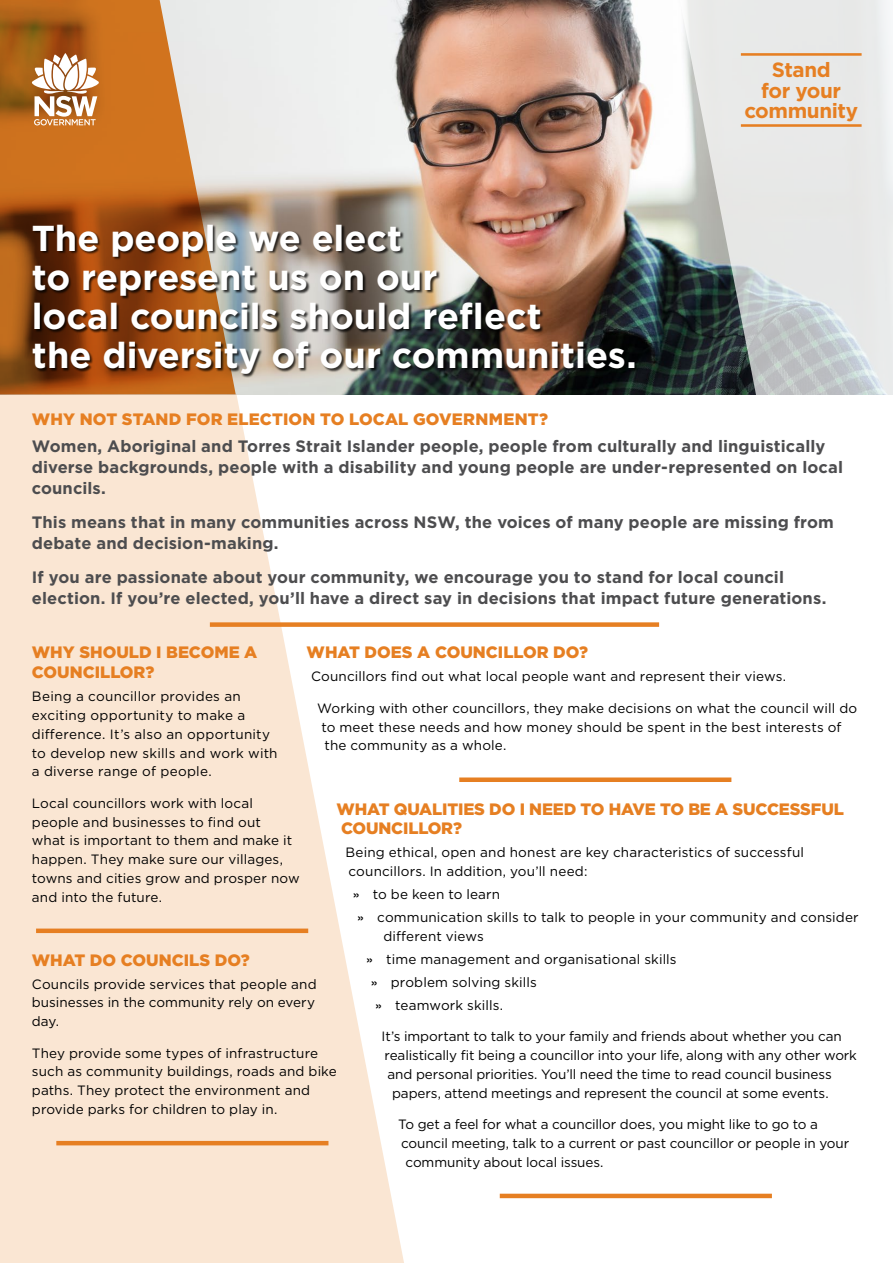
<style>
.page{position:relative;width:893px;height:1263px;background:#fff}
.page>*{position:absolute;margin:0;border:0;box-sizing:border-box;transform-origin:0 0}
._4_Body{font:700 36px/39px "Gotham";color:#fff}
._4_Body-2{font:700 20.55px/20.5px "Gotham";letter-spacing:-.02em;color:#e67f22;text-align:center}
._4_Body-3{font:700 16.5px/21px "Gotham";letter-spacing:.005em;color:#4d4d4f}
._4_Body-4{font:900 16.5px/19.8px "Gotham";color:#e67f22}
._4_Body-5{font:13.5px/18.8px "Gotham";letter-spacing:.005em;color:#000}
._5_Bullets{font:13.5px/18.8px "Gotham";letter-spacing:.01em;color:#000}
._4_Body_Before_Bulle{font:13.5px/18.8px "Gotham";letter-spacing:.01em;color:#000}
._5_Bullets_Final{font:13.5px "Gotham";letter-spacing:.01em;color:#000}
.s1{font-family:"Helvetica Neue LT Std";font-weight:500}
</style>
<div class="page">
<img style="left:236px;top:0;width:433px;height:394px">
<svg style="left:0;top:394px;width:422px;height:869px;fill:#fae6d3"></svg>
<div style="left:459px;top:777px;width:272px;height:5px;background:#e67f22"></div>
<hr style="left:500px;top:1194px;width:272px;height:4px;background:#e67f22">
<svg style="left:0;top:0;width:236px;height:394px;background:#c17e42"></svg>
<svg style="left:669px;top:0;width:224px;height:395px;background:#cbcece"></svg>
<div style="left:36px;top:928px;width:272px;height:5px;background:#e67f22"></div>
<hr style="left:56px;top:1141px;width:272px;height:4px;background:#e67f22">
<div style="left:210px;top:622px;width:449px;height:5px;background:#e67f22"></div>
<div style="left:33px;top:224px;width:605px;height:154px;background:#000;opacity:.75"></div>
<svg style="left:32px;top:53px;width:67px;height:72px"></svg>
<hr style="left:741px;top:53px;width:121px;height:3px;background:#e67f22">
<hr style="left:741px;top:124px;width:121px;height:3px;background:#e67f22">
<p class="_4_Body-2" style="left:744px;top:60px;width:115px">Stand<br>for your community</p>
<p class="_4_Body" style="left:32px;top:218px;width:606px">The people we elect<br>to represent us on our<br>local councils should reflect<br>the diversity of our communities.</p>
<p class="_4_Body-4" style="left:32px;top:409px;width:518px">WHY NOT STAND FOR ELECTION TO LOCAL GOVERNMENT?</p>
<p class="_4_Body-3" style="left:32px;top:436px;width:813px">Women, Aboriginal and Torres Strait Islander people, people from culturally and linguistically diverse backgrounds, people with a disability and young people are under-represented on local councils.</p>
<p class="_4_Body-3" style="left:32px;top:511px;width:804px">This means that in many communities across NSW, the voices of many people are missing from debate and decision-making.</p>
<p class="_4_Body-3" style="left:32px;top:566px;width:796px">If you are passionate about your community, we encourage you to stand for local council election. If you’re elected, you’ll have a direct say in decisions that impact future generations.</p>
<h3 class="_4_Body-4" style="left:307px;top:642px;width:283px">WHAT DOES A COUNCILLOR DO?</h3>
<p class="_4_Body-5" style="left:311px;top:667px;width:476px">Councillors find out what local people want and represent their views.</p>
<p class="_4_Body-5" style="left:322px;top:698px;width:537px;text-indent:-4px">Working with other councillors, they make decisions on what the council will do to meet these needs and how money should be spent in the best interests of the community as a whole.</p>
<h3 class="_4_Body-4" style="left:32px;top:642px;width:227px">WHY SHOULD I BECOME A<br>COUNCILLOR?</h3>
<p class="_4_Body-5" style="left:32px;top:687px;width:247px">Being a councillor provides an exciting opportunity to make a difference. It’s also an opportunity to develop new skills and work with a diverse range of people.</p>
<p class="_4_Body-5" style="left:32px;top:793px;width:269px">Local councillors work with local people and businesses to find out<br>what is important to them and make it happen. They make sure our villages, towns and cities grow and prosper now and into the future.</p>
<h3 class="_4_Body-4" style="left:337px;top:798px;width:509px">WHAT QUALITIES DO I NEED TO HAVE TO BE A SUCCESSFUL<br>COUNCILLOR?</h3>
<p class="_4_Body_Before_Bulle" style="left:346px;top:843px;width:460px">Being ethical, open and honest are key characteristics of successful councillors. In addition, you’ll need:</p>
<p class="_5_Bullets" style="left:353px;top:885px;width:149px"><span class="s1">»</span> to be keen to learn</p>
<p class="_5_Bullets" style="left:383px;top:908px;width:477px;text-indent:-26px"><span class="s1">»</span> communication skills to talk to people in your community and consider different views</p>
<p class="_5_Bullets" style="left:367px;top:949px;width:312px"><span class="s1">»</span> time management and organisational skills</p>
<p class="_5_Bullets" style="left:371px;top:972px;width:167px"><span class="s1">»</span> problem solving skills</p>
<p class="_5_Bullets_Final" style="left:376px;top:996px;width:129px"><span class="s1">»</span> teamwork skills.</p>
<p class="_4_Body-5" style="left:382px;top:1027px;width:462px">It’s important to talk to your family and friends about whether you can</p>
<p class="_4_Body-5" style="left:385px;top:1046px;width:474px">realistically fit being a councillor into your life, along with any other work</p>
<p class="_4_Body-5" style="left:388px;top:1064px;width:446px">and personal priorities. You’ll need the time to read council business</p>
<p class="_4_Body-5" style="left:392px;top:1083px;width:438px">papers, attend meetings and represent the council at some events.</p>
<p class="_4_Body-5" style="left:398px;top:1115px;width:421px">To get a feel for what a councillor does, you might like to go to a</p>
<p class="_4_Body-5" style="left:401px;top:1133px;width:450px">council meeting, talk to a current or past councillor or people in your</p>
<p class="_4_Body-5" style="left:406px;top:1152px;width:199px">community about local issues.</p>
<h3 class="_4_Body-4" style="left:32px;top:949px;width:219px">WHAT DO COUNCILS DO?</h3>
<p class="_4_Body-5" style="left:32px;top:974px;width:286px">Councils provide services that people and businesses in the community rely on every day.</p>
<p class="_4_Body-5" style="left:32px;top:1043px;width:306px">They provide some types of infrastructure such as community buildings, roads and bike paths. They protect the environment and provide parks for children to play in.</p>
</div>
